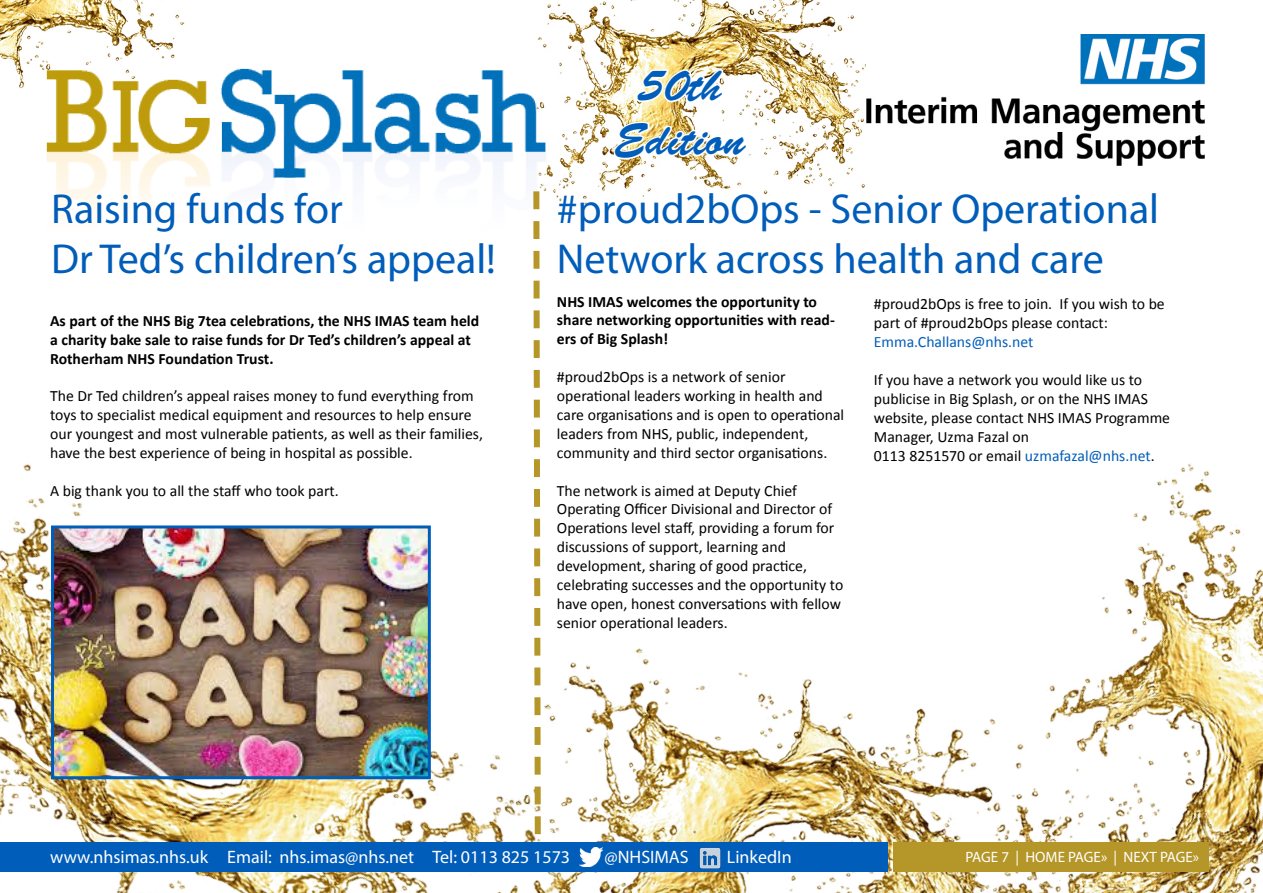
<style>
.page{position:relative;width:1263px;height:893px;background:#fff}
.page>*{position:absolute;margin:0;border:0;box-sizing:border-box;transform-origin:0 0}
.t1{font:45px/54px "Brush Script Std";color:#005db9;text-align:center}
.t2{font:42px/50.4px "Myriad Pro";color:#005db9}
.t3{font:18px "Myriad Pro";color:#fff}
.t4{font:15.75px/18.9px "Calibri";color:#000}
.t5{font:700 15.75px/18.9px "Calibri";color:#000}
.t6{font:15.75px "Calibri";color:#005db9}
.t7{font:15px "Myriad Pro";color:#fff}
.s1{color:#005db9}
</style>
<div class="page">
<img style="left:1118px;top:463px;width:145px;height:430px">
<img style="left:664px;top:596px;width:454px;height:297px">
<img style="left:0;top:463px;width:664px;height:430px">
<img style="left:0;top:0;width:185px;height:89px">
<img style="left:537px;top:0;width:329px;height:205px">
<img style="left:45px;top:51px;width:501px;height:160px">
<svg style="left:635px;top:68px;width:90px;height:37px"></svg>
<img style="left:612px;top:120px;width:137px;height:85px">
<div style="left:0;top:842px;width:887px;height:30px;background:#005db9"></div>
<div style="left:893px;top:842px;width:316px;height:30px;background:#b59628"></div>
<img style="left:866px;top:34px;width:338px;height:132px">
<img style="left:579px;top:847px;width:24px;height:19px">
<img style="left:55px;top:529px;width:372px;height:246px">
<div style="left:51px;top:525px;width:380px;height:254px;border:3px solid #005db9"></div>
<svg style="left:530px;top:185px;width:14px;height:655px"></svg>
<img style="left:699px;top:847px;width:22px;height:22px">
<h2 class="t2" style="left:51px;top:183px;width:446px">Raising funds for<br>Dr Ted’s children’s appeal!</h2>
<p class="t5" style="left:50px;top:311px;width:431px">As part of the NHS Big 7tea celebrations, the NHS IMAS team held a charity bake sale to raise funds for Dr Ted’s children’s appeal at<br>Rotherham NHS Foundation Trust.</p>
<p class="t4" style="left:50px;top:387px;width:434px">The Dr Ted children’s appeal raises money to fund everything from toys to specialist medical equipment and resources to help ensure our youngest and most vulnerable patients, as well as their families, have the best experience of being in hospital as possible.</p>
<p class="t4" style="left:50px;top:481px;width:290px">A big thank you to all the staff who took part.</p>
<h1 class="t1" style="left:614px;top:60px;width:132px">50th<br>Edition</h1>
<h2 class="t2" style="left:557px;top:183px;width:604px">#proud2bOps - Senior Operational<br>Network across health and care</h2>
<p class="t4" style="left:874px;top:295px;width:292px">#proud2bOps is free to join. If you wish to be part of #proud2bOps please contact:</p>
<p class="t6" style="left:874px;top:332px;width:161px">Emma.Challans@nhs.net</p>
<p class="t4" style="left:874px;top:370px;width:298px">If you have a network you would like us to publicise in Big Splash, or on the NHS IMAS website, please contact NHS IMAS Programme Manager, Uzma Fazal on<br>0113 8251570 or email <span class="s1">uzmafazal@nhs.net</span>.</p>
<p class="t5" style="left:557px;top:292px;width:279px">NHS IMAS welcomes the opportunity to share networking opportunities with read&shy;ers of Big Splash!</p>
<p class="t4" style="left:557px;top:368px;width:289px">#proud2bOps is a network of senior operational leaders working in health and care organisations and is open to operational leaders from NHS, public, independent, community and third sector organisations.</p>
<p class="t4" style="left:557px;top:481px;width:288px">The network is aimed at Deputy Chief Operating Officer Divisional and Director of Operations level staff, providing a forum for discussions of support, learning and development, sharing of good practice, celebrating successes and the opportunity to have open, honest conversations with fellow senior operational leaders.</p>
<p class="t3" style="left:50px;top:846px;width:521px">www.nhsimas.nhs.uk Email: nhs.imas@nhs.net Tel: 0113 825 1573</p>
<p class="t3" style="left:604px;top:846px;width:86px">@NHSIMAS</p>
<p class="t3" style="left:727px;top:846px;width:66px">LinkedIn</p>
<p class="t7" style="left:965px;top:847px;width:235px">PAGE 7 | HOME PAGE» | NEXT PAGE»</p>
</div>
